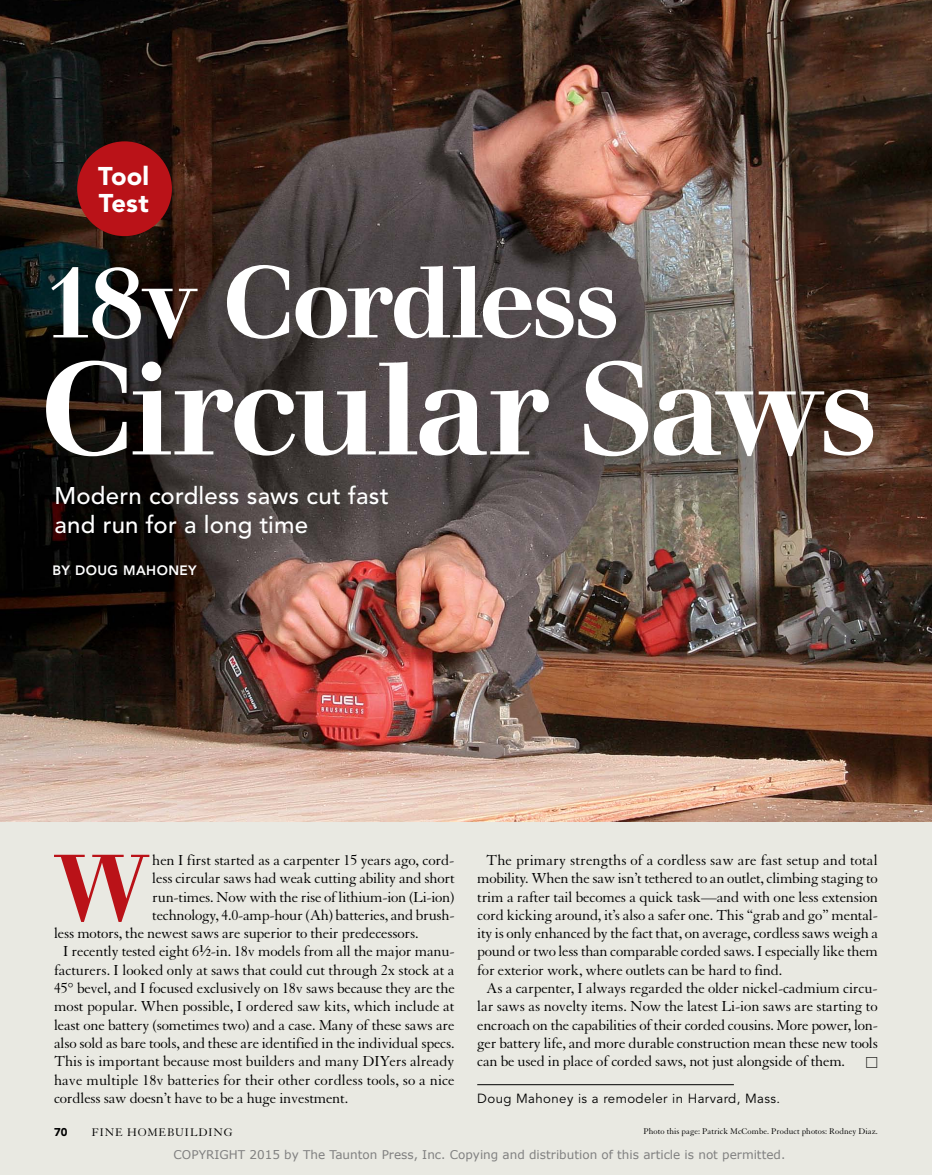
<style>
.page{position:relative;width:932px;height:1175px;background:#fff}
.page>*{position:absolute;margin:0;border:0;box-sizing:border-box;transform-origin:0 0}
.t1{font:500 138px "Walbaum EFOP";letter-spacing:-.04em;color:#fff}
.t2{font:500 106.5px "Walbaum EFOP";letter-spacing:-.04em;color:#fff}
.t3{font:500 98.1px "Walbaum EFOP";color:#ba1218}
.t4{font:900 25.5px/27px "Avenir LT Std";letter-spacing:.005em;color:#fff}
.t5{font:500 24px/29.1px "Avenir LT Std";letter-spacing:.005em;color:#fff}
.t6{font:15.75px "Granjon LT Std";letter-spacing:-.015em;color:#000}
.t7{font:15.75px "Granjon LT Std";letter-spacing:.005em;color:#000}
.t8{font:800 13.5px "Avenir LT Std";letter-spacing:.03em;color:#fff}
.t9{font:13.5px "Universal Std Newswith Comm Pi";color:#000}
.t10{font:13.2px "Avenir LT Std";letter-spacing:.03em;color:#000}
.t11{font:12px "Verdana";color:#808080}
.t12{font:12px "Granjon LT Std";letter-spacing:.07em;color:#000}
.t13{font:900 11.25px "Avenir LT Std";color:#000}
.t14{font:9px "Granjon LT Std";letter-spacing:.005em;color:#000}
.s1{font-weight:700}
.s2{font-weight:700;font-size:10.95px}
</style>
<div class="page">
<div style="left:0;top:821px;width:932px;height:353px;background:#e9e9e2"></div>
<img style="left:0;top:0;width:932px;height:821px">
<hr style="left:477px;top:1084px;width:257px;height:1px;background:#000">
<div style="left:77px;top:141px;width:95px;height:95px;background:#ba1218;border-radius:50%"></div>
<h3 class="t4" style="left:98px;top:162px;width:52px">Tool<br>Test</h3>
<h2 class="t2" style="left:39px;top:245px;width:582px">18v Cordless</h2>
<h1 class="t1" style="left:39px;top:334px;width:840px">Circular Saws</h1>
<h3 class="t5" style="left:55px;top:482px;width:336px">Modern cordless saws cut fast and run for a long time</h3>
<p class="t8" style="left:52px;top:562px;width:146px">BY DOUG MAHONEY</p>
<h3 class="t3" style="left:54px;top:834px;width:97px">W</h3>
<p class="t6" style="left:152px;top:851px;width:303px">hen I first started as a carpenter 15 years ago, cord-</p>
<p class="t6" style="left:152px;top:870px;width:304px">less circular saws had weak cutting ability and short</p>
<p class="t6" style="left:152px;top:888px;width:304px">run-times. Now with the rise of lithium-ion (Li-ion)</p>
<p class="t6" style="left:152px;top:906px;width:304px">technology, 4.0-amp-hour (Ah) batteries, and brush-</p>
<p class="t6" style="left:54px;top:924px;width:366px">less motors, the newest saws are superior to their predecessors.</p>
<p class="t6" style="left:63px;top:943px;width:393px">I recently tested eight 6<sup>1</sup><span class="s1">⁄</span><span class="s2">2</span>-in. 18v models from all the major manu-</p>
<p class="t6" style="left:54px;top:961px;width:402px">facturers. I looked only at saws that could cut through 2x stock at a</p>
<p class="t6" style="left:54px;top:979px;width:402px">45° bevel, and I focused exclusively on 18v saws because they are the</p>
<p class="t6" style="left:54px;top:998px;width:402px">most popular. When possible, I ordered saw kits, which include at</p>
<p class="t6" style="left:54px;top:1016px;width:402px">least one battery (sometimes two) and a case. Many of these saws are</p>
<p class="t6" style="left:54px;top:1034px;width:402px">also sold as bare tools, and these are identified in the individual specs.</p>
<p class="t6" style="left:54px;top:1053px;width:402px">This is important because most builders and many DIYers already</p>
<p class="t6" style="left:54px;top:1071px;width:402px">have multiple 18v batteries for their other cordless tools, so a nice</p>
<p class="t6" style="left:54px;top:1089px;width:296px">cordless saw doesn’t have to be a huge investment.</p>
<p class="t7" style="left:486px;top:851px;width:393px">The primary strengths of a cordless saw are fast setup and total</p>
<p class="t6" style="left:477px;top:870px;width:402px">mobility. When the saw isn’t tethered to an outlet, climbing staging to</p>
<p class="t6" style="left:477px;top:888px;width:402px">trim a rafter tail becomes a quick task—and with one less extension</p>
<p class="t6" style="left:477px;top:906px;width:402px">cord kicking around, it’s also a safer one. This “grab and go” mental-</p>
<p class="t6" style="left:477px;top:924px;width:402px">ity is only enhanced by the fact that, on average, cordless saws weigh a</p>
<p class="t6" style="left:477px;top:943px;width:402px">pound or two less than comparable corded saws. I especially like them</p>
<p class="t6" style="left:477px;top:961px;width:306px">for exterior work, where outlets can be hard to find.</p>
<p class="t6" style="left:486px;top:979px;width:393px">As a carpenter, I always regarded the older nickel-cadmium circu-</p>
<p class="t6" style="left:477px;top:998px;width:402px">lar saws as novelty items. Now the latest Li-ion saws are starting to</p>
<p class="t6" style="left:477px;top:1016px;width:402px">encroach on the capabilities of their corded cousins. More power, lon-</p>
<p class="t6" style="left:477px;top:1034px;width:402px">ger battery life, and more durable construction mean these new tools</p>
<p class="t6" style="left:477px;top:1053px;width:369px">can be used in place of corded saws, not just alongside of them.</p>
<p class="t9" style="left:865px;top:1057px;width:14px">□</p>
<p class="t10" style="left:477px;top:1090px;width:304px">Doug Mahoney is a remodeler in Harvard, Mass.</p>
<p class="t13" style="left:54px;top:1125px;width:15px">70</p>
<p class="t12" style="left:92px;top:1126px;width:142px">FINE HOMEBUILDING</p>
<p class="t14" style="left:643px;top:1126px;width:236px">Photo this page: Patrick McCombe. Product photos: Rodney Diaz.</p>
<p class="t11" style="left:174px;top:1146px;width:613px">COPYRIGHT 2015 by The Taunton Press, Inc. Copying and distribution of this article is not permitted.</p>
</div>
